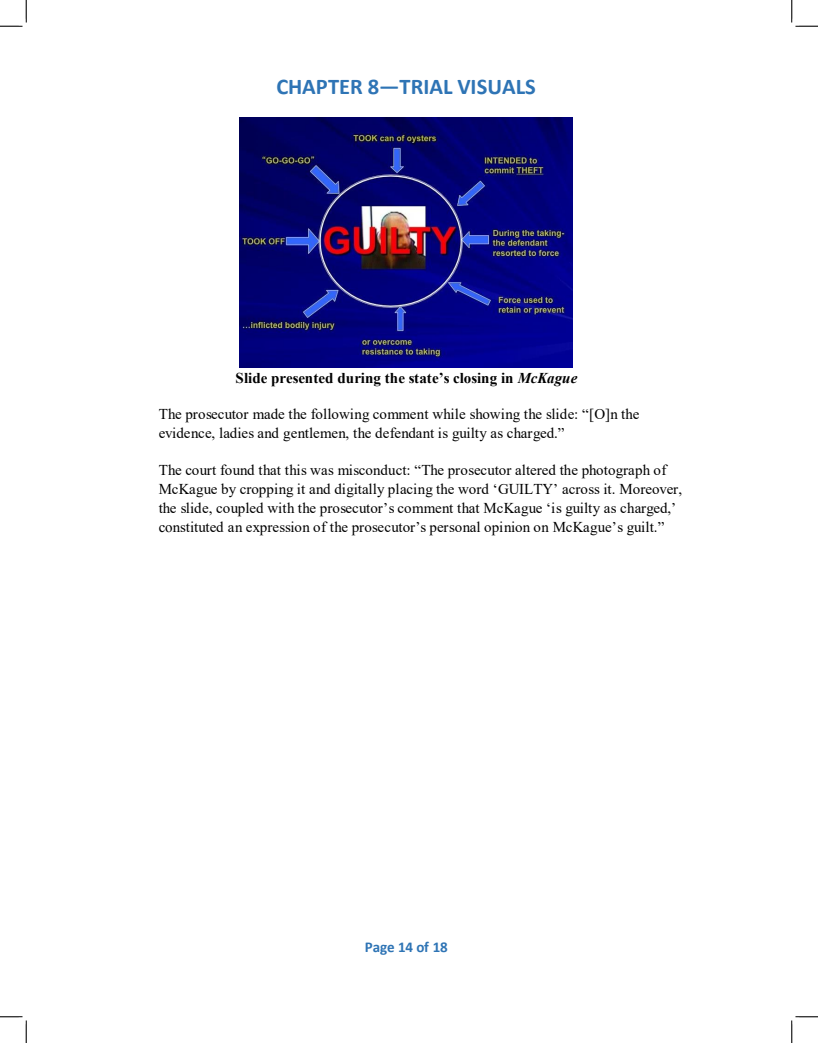
<style>
.page{position:relative;width:818px;height:1043px;background:#fff}
.page>*{position:absolute;margin:0;border:0;box-sizing:border-box;transform-origin:0 0}
.t1{font:700 22.5px "Calibri";color:#2e74b5}
.t2{font:15px/18.8px "Times New Roman";color:#000}
.t3{font:700 15px "Times New Roman";color:#000}
.t4{font:700 15px "Calibri";letter-spacing:-.005em;color:#2e74b5}
.s1{font-style:italic}
</style>
<div class="page">
<img style="left:240px;top:118px;width:332px;height:249px">
<svg style="left:0;top:0;width:27px;height:27px"></svg>
<svg style="left:0;top:1016px;width:27px;height:26px"></svg>
<svg style="left:791px;top:0;width:27px;height:27px"></svg>
<svg style="left:791px;top:1016px;width:27px;height:26px"></svg>
<h1 class="t1" style="left:276px;top:79px;width:261px">CHAPTER 8—TRIAL VISUALS</h1>
<p class="t3" style="left:235px;top:372px;width:343px">Slide presented during the state’s closing in <span class="s1">McKague</span></p>
<p class="t2" style="left:159px;top:406px;width:482px">The prosecutor made the following comment while showing the slide: “[O]n the evidence, ladies and gentlemen, the defendant is guilty as charged.”</p>
<p class="t2" style="left:159px;top:462px;width:525px">The court found that this was misconduct: “The prosecutor altered the photograph of McKague by cropping it and digitally placing the word ‘GUILTY’ across it. Moreover, the slide, coupled with the prosecutor’s comment that McKague ‘is guilty as charged,’ constituted an expression of the prosecutor’s personal opinion on McKague’s guilt.”</p>
<p class="t4" style="left:364px;top:942px;width:85px">Page 14 of 18</p>
</div>
